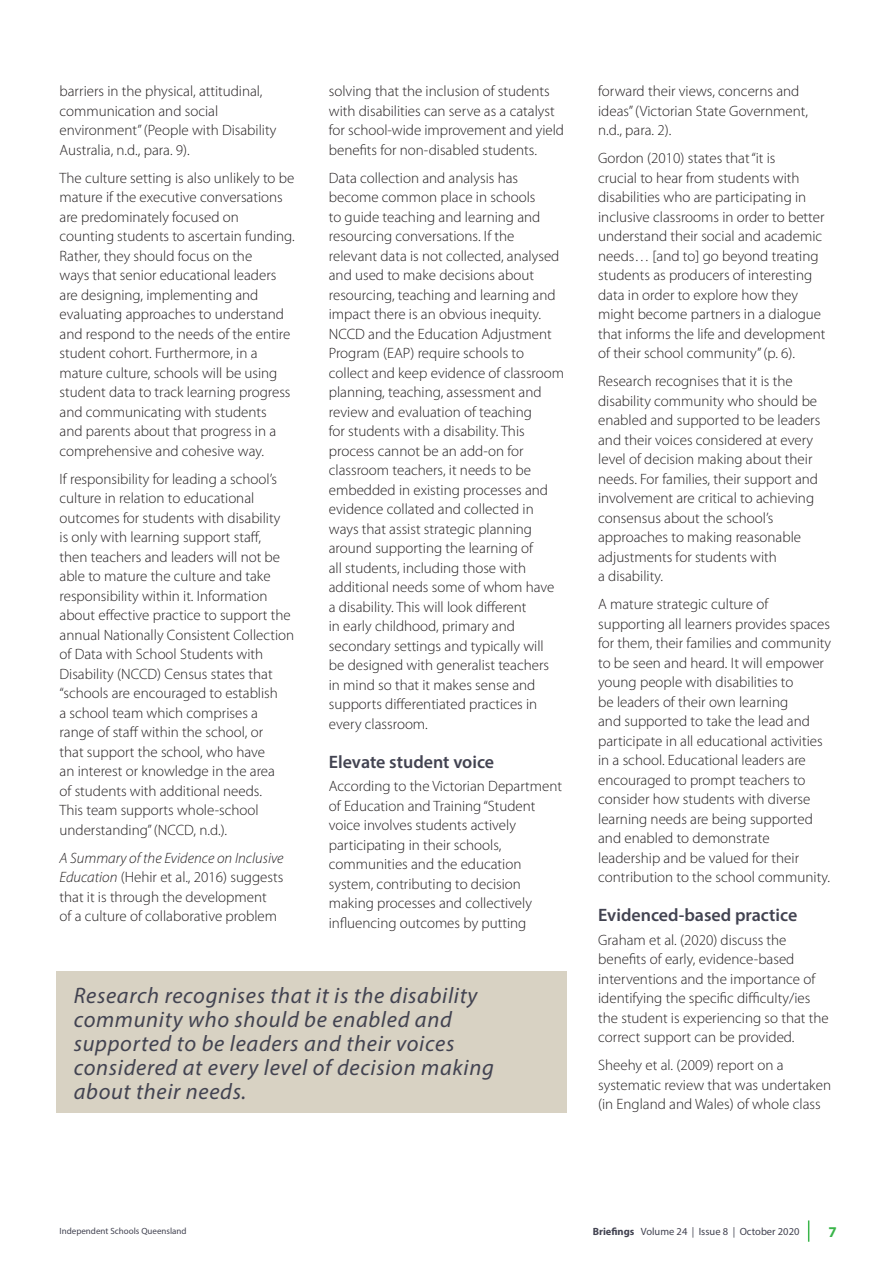
<style>
.page{position:relative;width:893px;height:1263px;background:#fff}
.page>*{position:absolute;margin:0;border:0;box-sizing:border-box;transform-origin:0 0}
.highlight_copy_itali{font:italic 22.5px/24px "Myriad Pro";letter-spacing:.03em;color:#424351}
.Heading_3{font:600 18px "Myriad Pro";color:#424351}
.Body_copy{font:300 15px/19.5px "Myriad Pro";color:#231f20}
.t1{font:700 15px "Myriad Pro";color:#3ab54a}
.t2{font:10.5px "Myriad Pro";color:#424351}
.t3{font:9px "Myriad Pro";color:#424351}
.s1{font-style:italic}
.s2{font-weight:700}
</style>
<div class="page">
<svg style="left:808px;top:1220px;width:1px;height:22px"></svg>
<div style="left:57px;top:971px;width:510px;height:142px;background:#d8d2c3"></div>
<p class="Body_copy" style="left:60px;top:81px;width:218px">barriers in the physical, attitudinal, communication and social environment” (People with Disability Australia, n.d., para. 9).</p>
<p class="Body_copy" style="left:60px;top:168px;width:237px">The culture setting is also unlikely to be mature if the executive conversations are predominately focused on counting students to ascertain funding.<br>Rather, they should focus on the<br>ways that senior educational leaders are designing, implementing and evaluating approaches to understand and respond to the needs of the entire student cohort. Furthermore, in a mature culture, schools will be using student data to track learning progress and communicating with students<br>and parents about that progress in a comprehensive and cohesive way.</p>
<p class="Body_copy" style="left:60px;top:469px;width:236px">If responsibility for leading a school’s culture in relation to educational outcomes for students with disability<br>is only with learning support staff,<br>then teachers and leaders will not be able to mature the culture and take responsibility within it. Information about effective practice to support the annual Nationally Consistent Collection of Data with School Students with Disability (NCCD) Census states that “schools are encouraged to establish<br>a school team which comprises a range of staff within the school, or<br>that support the school, who have<br>an interest or knowledge in the area<br>of students with additional needs.<br>This team supports whole-school understanding” (NCCD, n.d.).</p>
<p class="Body_copy" style="left:60px;top:848px;width:226px"><span class="s1">A Summary of the Evidence on Inclusive Education</span> (Hehir et al., 2016) suggests that it is through the development<br>of a culture of collaborative problem</p>
<p class="Body_copy" style="left:329px;top:81px;width:237px">solving that the inclusion of students with disabilities can serve as a catalyst for school-wide improvement and yield benefits for non-disabled students.</p>
<p class="Body_copy" style="left:329px;top:168px;width:237px">Data collection and analysis has become common place in schools<br>to guide teaching and learning and resourcing conversations. If the relevant data is not collected, analysed and used to make decisions about resourcing, teaching and learning and impact there is an obvious inequity.<br>NCCD and the Education Adjustment Program (EAP) require schools to collect and keep evidence of classroom planning, teaching, assessment and review and evaluation of teaching<br>for students with a disability. This process cannot be an add-on for classroom teachers, it needs to be embedded in existing processes and evidence collated and collected in ways that assist strategic planning around supporting the learning of<br>all students, including those with additional needs some of whom have a disability. This will look different<br>in early childhood, primary and secondary settings and typically will<br>be designed with generalist teachers<br>in mind so that it makes sense and supports differentiated practices in every classroom.</p>
<p class="Heading_3" style="left:329px;top:750px;width:167px">Elevate student voice</p>
<p class="Body_copy" style="left:329px;top:776px;width:235px">According to the Victorian Department of Education and Training “Student voice involves students actively participating in their schools, communities and the education system, contributing to decision making processes and collectively influencing outcomes by putting</p>
<p class="highlight_copy_itali" style="left:74px;top:983px;width:422px">Research recognises that it is the disability community who should be enabled and supported to be leaders and their voices considered at every level of decision making about their needs.</p>
<p class="Body_copy" style="left:598px;top:81px;width:211px">forward their views, concerns and ideas” (Victorian State Government, n.d., para. 2).</p>
<p class="Body_copy" style="left:598px;top:148px;width:229px">Gordon (2010) states that “it is<br>crucial to hear from students with disabilities who are participating in inclusive classrooms in order to better understand their social and academic needs… [and to] go beyond treating students as producers of interesting data in order to explore how they might become partners in a dialogue that informs the life and development of their school community” (p. 6).</p>
<p class="Body_copy" style="left:598px;top:371px;width:224px">Research recognises that it is the disability community who should be enabled and supported to be leaders and their voices considered at every level of decision making about their needs. For families, their support and involvement are critical to achieving consensus about the school’s approaches to making reasonable adjustments for students with<br>a disability.</p>
<p class="Body_copy" style="left:598px;top:594px;width:235px">A mature strategic culture of supporting all learners provides spaces for them, their families and community to be seen and heard. It will empower young people with disabilities to<br>be leaders of their own learning<br>and supported to take the lead and participate in all educational activities in a school. Educational leaders are encouraged to prompt teachers to consider how students with diverse learning needs are being supported and enabled to demonstrate leadership and be valued for their contribution to the school community.</p>
<p class="Heading_3" style="left:598px;top:903px;width:201px">Evidenced-based practice</p>
<p class="Body_copy" style="left:598px;top:930px;width:232px">Graham et al. (2020) discuss the benefits of early, evidence-based interventions and the importance of identifying the specific difficulty/ies the student is experiencing so that the correct support can be provided.</p>
<p class="Body_copy" style="left:598px;top:1055px;width:234px">Sheehy et al. (2009) report on a systematic review that was undertaken (in England and Wales) of whole class</p>
<p class="t3" style="left:60px;top:1226px;width:129px">Independent Schools Queensland</p>
<p class="t2" style="left:593px;top:1225px;width:208px"><span class="s2">Briefings</span> Volume 24 | Issue 8 | October 2020</p>
<p class="t1" style="left:829px;top:1222px;width:10px">7</p>
</div>
